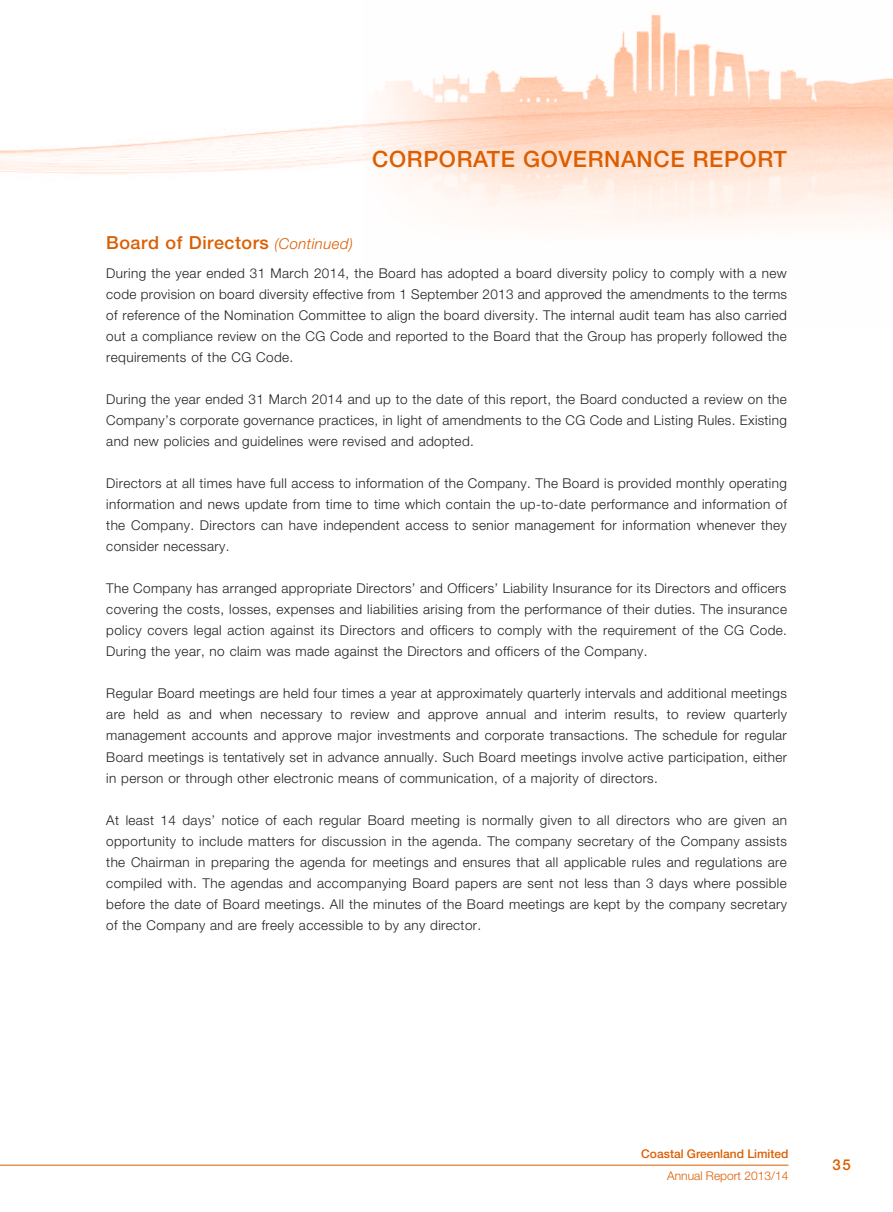
<style>
.page{position:relative;width:893px;height:1212px;background:#fff}
.page>*{position:absolute;margin:0;border:0;box-sizing:border-box;transform-origin:0 0}
.t1{font:500 22.5px "Helvetica Neue LT Std";letter-spacing:.03em;color:#dc5e00}
.t2{font:500 18px "Helvetica Neue LT Std";letter-spacing:.03em;color:#dc5e00}
.t3{font:500 15px "Helvetica Neue LT Std";color:#dc5e00}
.t4{font:300 13.5px/21px "Helvetica Neue LT Std";letter-spacing:.03em;color:#231f20;text-align:justify}
.t5{font:500 12px "Helvetica Neue LT Std";color:#dc5e00}
.t6{font:300 12px "Helvetica Neue LT Std";color:#dc5e00}
.s1{font-weight:300;font-style:italic;font-size:15px}
</style>
<div class="page">
<hr style="left:0;top:1165px;width:788px;height:1px;background:#dc5e00">
<img style="left:418px;top:14px;width:475px;height:215px">
<img style="left:0;top:70px;width:893px;height:114px">
<h1 class="t1" style="left:372px;top:146px;width:34px">CORPORATE</h1>
<h1 class="t1" style="left:523px;top:146px;width:67px">GOVERNAN</h1>
<h1 class="t1" style="left:653px;top:146px;width:56px">CE REPORT</h1>
<h2 class="t2" style="left:106px;top:232px;width:248px">Board of Directors <span class="s1">(Continued)</span></h2>
<p class="t4" style="left:106px;top:263px;width:682px">During the year ended 31 March 2014, the Board has adopted a board diversity policy to comply with a new code provision on board diversity effective from 1 September 2013 and approved the amendments to the terms of reference of the Nomination Committee to align the board diversity. The internal audit team has also carried out a compliance review on the CG Code and reported to the Board that the Group has properly followed the requirements of the CG Code.</p>
<p class="t4" style="left:106px;top:389px;width:682px">During the year ended 31 March 2014 and up to the date of this report, the Board conducted a review on the Company’s corporate governance practices, in light of amendments to the CG Code and Listing Rules. Existing and new policies and guidelines were revised and adopted.</p>
<p class="t4" style="left:106px;top:473px;width:682px">Directors at all times have full access to information of the Company. The Board is provided monthly operating information and news update from time to time which contain the up-to-date performance and information of the Company. Directors can have independent access to senior management for information whenever they consider necessary.</p>
<p class="t4" style="left:106px;top:578px;width:682px">The Company has arranged appropriate Directors’ and Officers’ Liability Insurance for its Directors and officers covering the costs, losses, expenses and liabilities arising from the performance of their duties. The insurance policy covers legal action against its Directors and officers to comply with the requirement of the CG Code.<br>During the year, no claim was made against the Directors and officers of the Company.</p>
<p class="t4" style="left:106px;top:683px;width:682px">Regular Board meetings are held four times a year at approximately quarterly intervals and additional meetings are held as and when necessary to review and approve annual and interim results, to review quarterly management accounts and approve major investments and corporate transactions. The schedule for regular Board meetings is tentatively set in advance annually. Such Board meetings involve active participation, either in person or through other electronic means of communication, of a majority of directors.</p>
<p class="t4" style="left:106px;top:809px;width:682px">At least 14 days’ notice of each regular Board meeting is normally given to all directors who are given an opportunity to include matters for discussion in the agenda. The company secretary of the Company assists the Chairman in preparing the agenda for meetings and ensures that all applicable rules and regulations are compiled with. The agendas and accompanying Board papers are sent not less than 3 days where possible before the date of Board meetings. All the minutes of the Board meetings are kept by the company secretary of the Company and are freely accessible to by any director.</p>
<p class="t5" style="left:641px;top:1146px;width:149px">Coastal Greenland Limited</p>
<p class="t6" style="left:667px;top:1168px;width:123px">Annual Report 2013/14</p>
<p class="t3" style="left:832px;top:1156px;width:20px">35</p>
</div>
